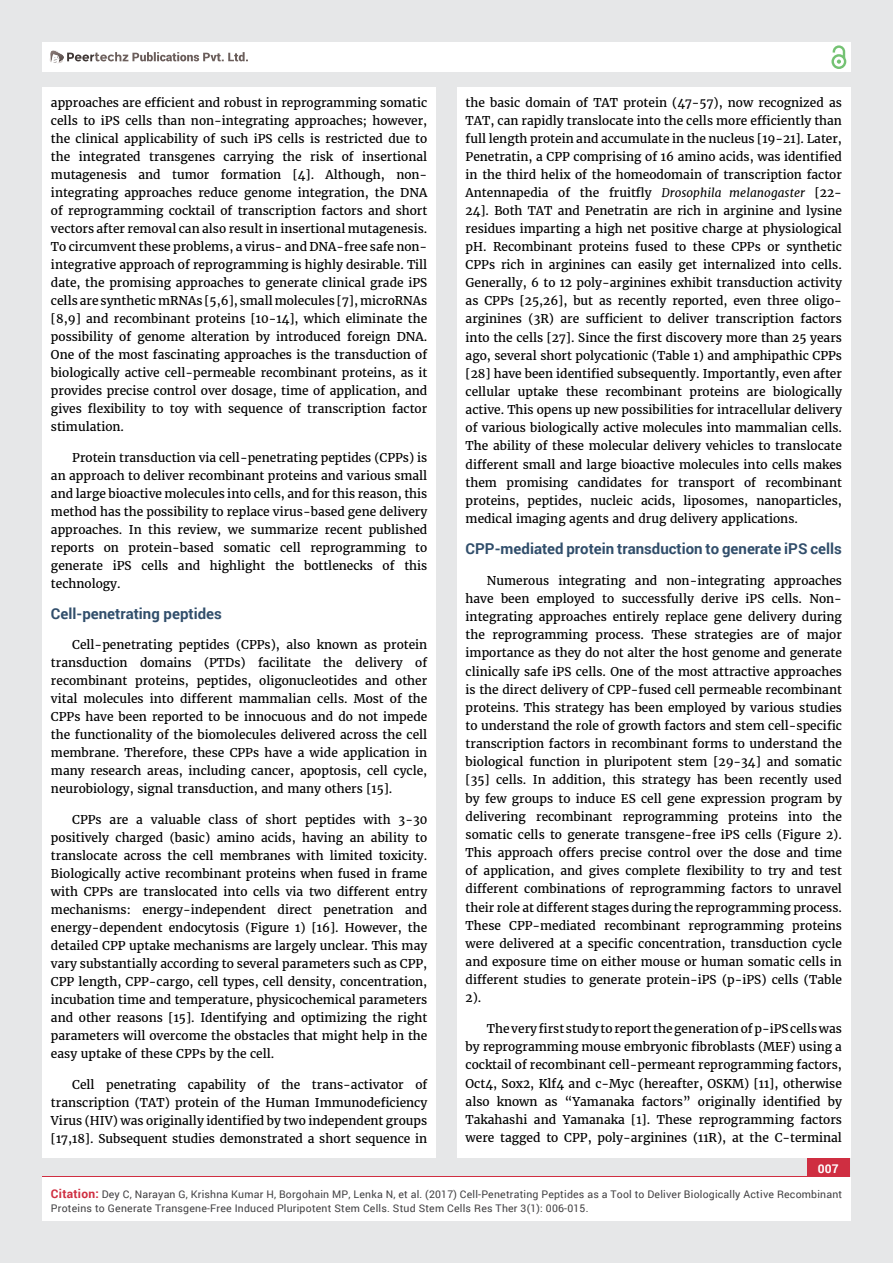
<style>
.page{position:relative;width:893px;height:1263px;background:#e6e7e8}
.page>*{position:absolute;margin:0;border:0;box-sizing:border-box;transform-origin:0 0}
.t1{font:700 15px "Roboto";color:#314e6b}
.t2{font:12px/18.1px "Merriweather";color:#000;text-align:justify}
.t3{font:700 12px "Roboto";color:#fff}
.t4{font:10.5px/13.5px "Roboto";letter-spacing:.02em;color:#414042}
.s1{font-style:italic}
.s2{font-weight:700;font-size:12px;color:#cf2e41}
</style>
<div class="page">
<div style="left:42px;top:43px;width:808px;height:29px;background:#fff"></div>
<div style="left:831px;top:54px;width:15px;height:15px;border:2px solid #74c273;border-radius:50%"></div>
<svg style="left:831px;top:45px;width:15px;height:19px"></svg>
<div style="left:807px;top:1157px;width:43px;height:43px;background:#cf2e41"></div>
<svg style="left:49px;top:50px;width:199px;height:14px"></svg>
<div style="left:42px;top:1177px;width:809px;height:43px;background:#fff"></div>
<div style="left:42px;top:87px;width:394px;height:1070px;background:#fff"></div>
<div style="left:457px;top:87px;width:393px;height:1070px;background:#fff"></div>
<p class="t2" style="left:51px;top:94px;width:378px">approaches are efficient and robust in reprogramming somatic cells to iPS cells than non-integrating approaches; however, the clinical applicability of such iPS cells is restricted due to the integrated transgenes carrying the risk of insertional mutagenesis and tumor formation [4]. Although, non&shy;integrating approaches reduce genome integration, the DNA of reprogramming cocktail of transcription factors and short vectors after removal can also result in insertional mutagenesis.<br>To circumvent these problems, a virus- and DNA-free safe non&shy;integrative approach of reprogramming is highly desirable. Till date, the promising approaches to generate clinical grade iPS cells are synthetic mRNAs [5,6], small molecules [7], microRNAs [8,9] and recombinant proteins [10-14], which eliminate the possibility of genome alteration by introduced foreign DNA.<br>One of the most fascinating approaches is the transduction of biologically active cell-permeable recombinant proteins, as it provides precise control over dosage, time of application, and gives flexibility to toy with sequence of transcription factor stimulation.</p>
<p class="t2" style="left:51px;top:449px;width:378px;text-indent:21px">Protein transduction via cell-penetrating peptides (CPPs) is an approach to deliver recombinant proteins and various small and large bioactive molecules into cells, and for this reason, this method has the possibility to replace virus-based gene delivery approaches. In this review, we summarize recent published reports on protein-based somatic cell reprogramming to generate iPS cells and highlight the bottlenecks of this technology.</p>
<p class="t1" style="left:51px;top:603px;width:172px">Cell-penetrating peptides</p>
<p class="t2" style="left:51px;top:636px;width:378px;text-indent:21px">Cell-penetrating peptides (CPPs), also known as protein transduction domains (PTDs) facilitate the delivery of recombinant proteins, peptides, oligonucleotides and other vital molecules into different mammalian cells. Most of the CPPs have been reported to be innocuous and do not impede the functionality of the biomolecules delivered across the cell membrane. Therefore, these CPPs have a wide application in many research areas, including cancer, apoptosis, cell cycle, neurobiology, signal transduction, and many others [15].</p>
<p class="t2" style="left:51px;top:811px;width:378px;text-indent:21px">CPPs are a valuable class of short peptides with 3-30 positively charged (basic) amino acids, having an ability to translocate across the cell membranes with limited toxicity.<br>Biologically active recombinant proteins when fused in frame with CPPs are translocated into cells via two different entry mechanisms: energy-independent direct penetration and energy-dependent endocytosis (Figure 1) [16]. However, the detailed CPP uptake mechanisms are largely unclear. This may vary substantially according to several parameters such as CPP, CPP length, CPP-cargo, cell types, cell density, concentration, incubation time and temperature, physicochemical parameters and other reasons [15]. Identifying and optimizing the right parameters will overcome the obstacles that might help in the easy uptake of these CPPs by the cell.</p>
<p class="t2" style="left:51px;top:1076px;width:378px;text-indent:21px">Cell penetrating capability of the trans-activator of transcription (TAT) protein of the Human Immunodeficiency Virus (HIV) was originally identified by two independent groups [17,18]. Subsequent studies demonstrated a short sequence in</p>
<p class="t2" style="left:466px;top:94px;width:378px">the basic domain of TAT protein (47-57), now recognized as TAT, can rapidly translocate into the cells more efficiently than full length protein and accumulate in the nucleus [19-21]. Later, Penetratin, a CPP comprising of 16 amino acids, was identified in the third helix of the homeodomain of transcription factor Antennapedia of the fruitfly <span class="s1">Drosophila melanogaster</span> [22- 24]. Both TAT and Penetratin are rich in arginine and lysine residues imparting a high net positive charge at physiological pH. Recombinant proteins fused to these CPPs or synthetic CPPs rich in arginines can easily get internalized into cells.<br>Generally, 6 to 12 poly-arginines exhibit transduction activity as CPPs [25,26], but as recently reported, even three oligo&shy;arginines (3R) are sufficient to deliver transcription factors into the cells [27]. Since the first discovery more than 25 years ago, several short polycationic (Table 1) and amphipathic CPPs [28] have been identified subsequently. Importantly, even after cellular uptake these recombinant proteins are biologically active. This opens up new possibilities for intracellular delivery of various biologically active molecules into mammalian cells.<br>The ability of these molecular delivery vehicles to translocate different small and large bioactive molecules into cells makes them promising candidates for transport of recombinant proteins, peptides, nucleic acids, liposomes, nanoparticles, medical imaging agents and drug delivery applications.</p>
<p class="t1" style="left:466px;top:538px;width:378px">CPP-mediated protein transduction to generate iPS cells</p>
<p class="t2" style="left:466px;top:571px;width:378px;text-indent:21px">Numerous integrating and non-integrating approaches have been employed to successfully derive iPS cells. Non&shy;integrating approaches entirely replace gene delivery during the reprogramming process. These strategies are of major importance as they do not alter the host genome and generate clinically safe iPS cells. One of the most attractive approaches is the direct delivery of CPP-fused cell permeable recombinant proteins. This strategy has been employed by various studies to understand the role of growth factors and stem cell-specific transcription factors in recombinant forms to understand the biological function in pluripotent stem [29-34] and somatic [35] cells. In addition, this strategy has been recently used by few groups to induce ES cell gene expression program by delivering recombinant reprogramming proteins into the somatic cells to generate transgene-free iPS cells (Figure 2).<br>This approach offers precise control over the dose and time of application, and gives complete flexibility to try and test different combinations of reprogramming factors to unravel their role at different stages during the reprogramming process.<br>These CPP-mediated recombinant reprogramming proteins were delivered at a specific concentration, transduction cycle and exposure time on either mouse or human somatic cells in different studies to generate protein-iPS (p-iPS) cells (Table 2).</p>
<p class="t2" style="left:466px;top:1020px;width:378px;text-indent:21px">The very first study to report the generation of p-iPS cells was by reprogramming mouse embryonic fibroblasts (MEF) using a cocktail of recombinant cell-permeant reprogramming factors, Oct4, Sox2, Klf4 and c-Myc (hereafter, OSKM) [11], otherwise also known as “Yamanaka factors” originally identified by Takahashi and Yamanaka [1]. These reprogramming factors were tagged to CPP, poly-arginines (11R), at the C-terminal</p>
<p class="t3" style="left:818px;top:1161px;width:22px">007</p>
<p class="t4" style="left:51px;top:1188px;width:793px"><span class="s2">Citation:</span> Dey C, Narayan G, Krishna Kumar H, Borgohain MP, Lenka N, et al. (2017) Cell-Penetrating Peptides as a Tool to Deliver Biologically Active Recombinant<br>Proteins to Generate Transgene-Free Induced Pluripotent Stem Cells. Stud Stem Cells Res Ther 3(1): 006-015.</p>
</div>
